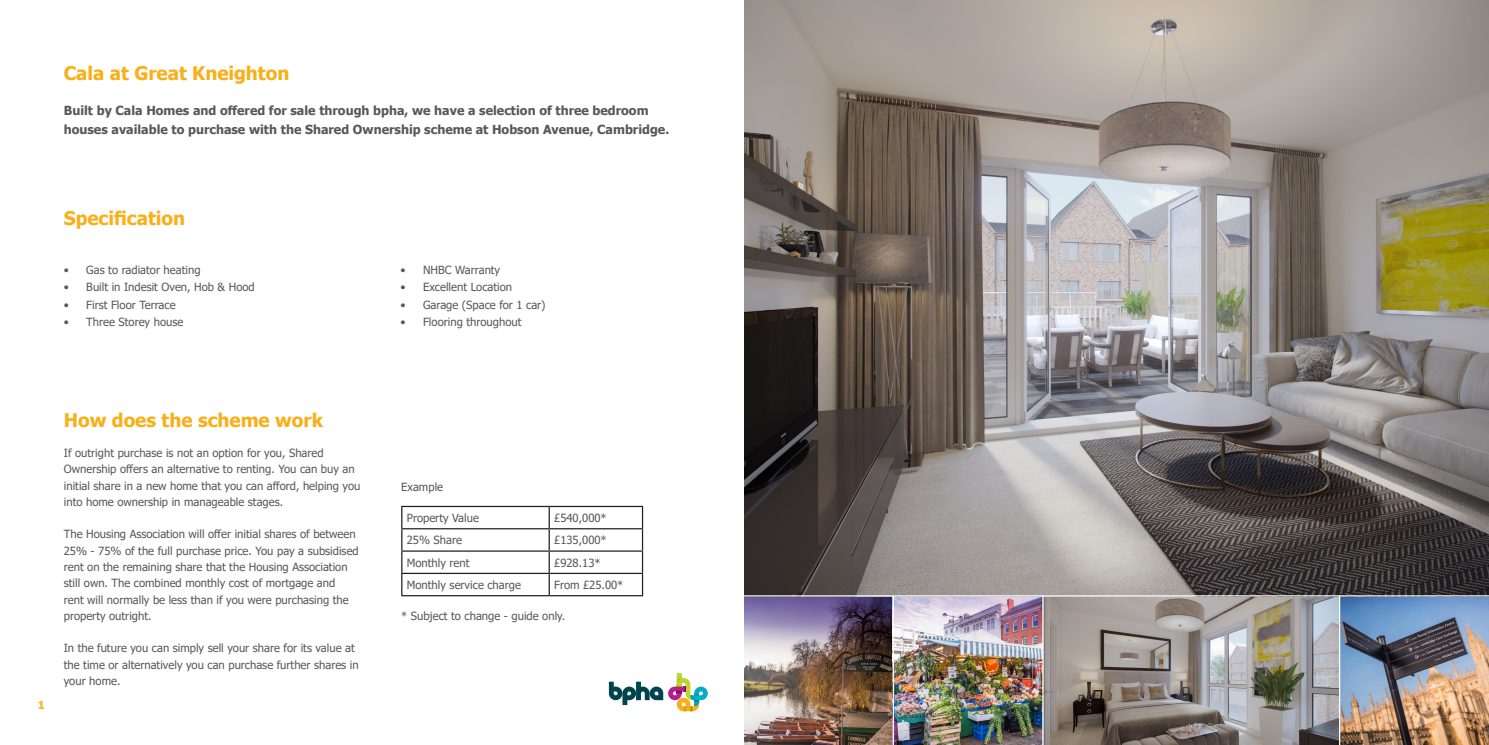
<style>
.page{position:relative;width:1489px;height:745px;background:#fff}
.page>*{position:absolute;margin:0;border:0;box-sizing:border-box;transform-origin:0 0}
.t1{font:700 18.75px "Tahoma";color:#faaf18}
.t2{font:700 12.5px/18.8px "Tahoma";color:#57585a}
.t3{font:11.25px/16.2px "Tahoma";color:#57585a}
.t4{font:700 11.25px "Tahoma";color:#faaf18}
</style>
<div class="page">
<img style="left:744px;top:596px;width:148px;height:148px">
<img style="left:893px;top:596px;width:149px;height:148px">
<img style="left:1043px;top:596px;width:295px;height:148px">
<img style="left:1340px;top:596px;width:148px;height:148px">
<img style="left:744px;top:0;width:744px;height:595px">
<hr style="left:548px;top:506px;width:2px;height:22px;background:#231f20">
<hr style="left:401px;top:528px;width:148px;height:1px;background:#231f20">
<hr style="left:549px;top:528px;width:94px;height:1px;background:#231f20">
<hr style="left:548px;top:529px;width:2px;height:21px;background:#231f20">
<hr style="left:401px;top:550px;width:148px;height:1px;background:#231f20">
<hr style="left:549px;top:550px;width:94px;height:1px;background:#231f20">
<hr style="left:548px;top:551px;width:2px;height:21px;background:#231f20">
<hr style="left:401px;top:572px;width:148px;height:1px;background:#231f20">
<hr style="left:549px;top:572px;width:94px;height:1px;background:#231f20">
<hr style="left:548px;top:573px;width:2px;height:21px;background:#231f20">
<hr style="left:401px;top:505px;width:148px;height:1px;background:#231f20">
<hr style="left:549px;top:505px;width:94px;height:1px;background:#231f20">
<svg style="left:401px;top:506px;width:1px;height:88px"></svg>
<svg style="left:642px;top:506px;width:1px;height:88px"></svg>
<hr style="left:401px;top:594px;width:148px;height:2px;background:#231f20">
<hr style="left:549px;top:594px;width:94px;height:2px;background:#231f20">
<svg style="left:609px;top:673px;width:98px;height:37px"></svg>
<p class="t1" style="left:64px;top:60px;width:227px">Cala at Great Kneighton</p>
<p class="t2" style="left:64px;top:101px;width:607px">Built by Cala Homes and offered for sale through bpha, we have a selection of three bedroom houses available to purchase with the Shared Ownership scheme at Hobson Avenue, Cambridge.</p>
<p class="t1" style="left:64px;top:204px;width:123px">Specification</p>
<p class="t3" style="left:64px;top:262px;width:138px">• Gas to radiator heating</p>
<p class="t3" style="left:64px;top:279px;width:192px">• Built in Indesit Oven, Hob &amp; Hood</p>
<p class="t3" style="left:64px;top:297px;width:113px">• First Floor Terrace</p>
<p class="t3" style="left:64px;top:314px;width:121px">• Three Storey house</p>
<p class="t3" style="left:400px;top:262px;width:101px">• NHBC Warranty</p>
<p class="t3" style="left:400px;top:279px;width:113px">• Excellent Location</p>
<p class="t3" style="left:400px;top:297px;width:146px">• Garage (Space for 1 car)</p>
<p class="t3" style="left:400px;top:314px;width:122px">• Flooring throughout</p>
<p class="t4" style="left:38px;top:696px;width:9px">1</p>
<p class="t1" style="left:64px;top:407px;width:261px">How does the scheme work</p>
<p class="t3" style="left:64px;top:445px;width:298px">If outright purchase is not an option for you, Shared Ownership offers an alternative to renting. You can buy an initial share in a new home that you can afford, helping you into home ownership in manageable stages.</p>
<p class="t3" style="left:64px;top:526px;width:296px">The Housing Association will offer initial shares of between 25% - 75% of the full purchase price. You pay a subsidised rent on the remaining share that the Housing Association still own. The combined monthly cost of mortgage and<br>rent will normally be less than if you were purchasing the property outright.</p>
<p class="t3" style="left:64px;top:640px;width:296px">In the future you can simply sell your share for its value at the time or alternatively you can purchase further shares in your home.</p>
<p class="t3" style="left:401px;top:478px;width:43px">Example</p>
<p class="t3" style="left:407px;top:510px;width:74px">Property Value</p>
<p class="t3" style="left:554px;top:510px;width:54px">£540,000*</p>
<p class="t3" style="left:407px;top:532px;width:57px">25% Share</p>
<p class="t3" style="left:554px;top:532px;width:54px">£135,000*</p>
<p class="t3" style="left:407px;top:554px;width:64px">Monthly rent</p>
<p class="t3" style="left:554px;top:554px;width:48px">£928.13*</p>
<p class="t3" style="left:407px;top:577px;width:116px">Monthly service charge</p>
<p class="t3" style="left:554px;top:577px;width:71px">From £25.00*</p>
<p class="t3" style="left:401px;top:608px;width:165px">* Subject to change - guide only.</p>
</div>
